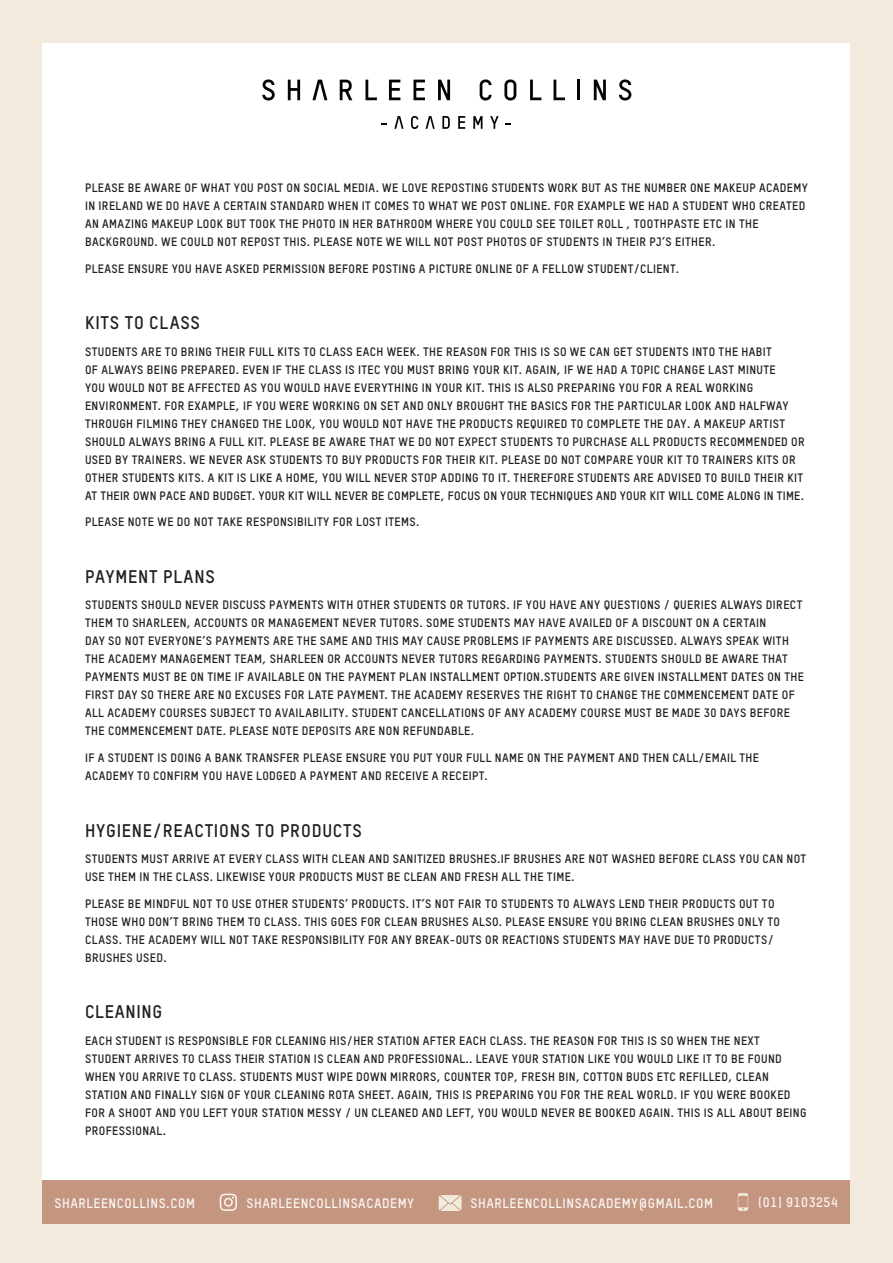
<style>
.page{position:relative;width:893px;height:1263px;background:#f3eade}
.page>*{position:absolute;margin:0;border:0;box-sizing:border-box;transform-origin:0 0}
.t1{font:700 18px "TSTARPRO";letter-spacing:.04em;color:#231f20}
.t2{font:700 13.5px "TSTARPRO";letter-spacing:.04em;color:#f8f5f2}
.t3{font:700 12px/18px "TSTARPRO";letter-spacing:.03em;color:#231f20}
</style>
<div class="page">
<div style="left:43px;top:43px;width:807px;height:1177px;background:#fff"></div>
<svg style="left:262px;top:79px;width:13px;height:22px"></svg>
<svg style="left:288px;top:80px;width:12px;height:20px"></svg>
<svg style="left:312px;top:80px;width:15px;height:20px"></svg>
<svg style="left:340px;top:80px;width:12px;height:20px"></svg>
<svg style="left:365px;top:80px;width:12px;height:20px"></svg>
<svg style="left:389px;top:80px;width:11px;height:20px"></svg>
<svg style="left:413px;top:80px;width:12px;height:20px"></svg>
<svg style="left:438px;top:80px;width:12px;height:20px"></svg>
<svg style="left:480px;top:79px;width:12px;height:21px"></svg>
<svg style="left:504px;top:79px;width:12px;height:21px"></svg>
<svg style="left:530px;top:80px;width:11px;height:20px"></svg>
<svg style="left:554px;top:80px;width:11px;height:20px"></svg>
<hr style="left:577px;top:80px;width:3px;height:20px;background:#040503">
<svg style="left:594px;top:80px;width:12px;height:20px"></svg>
<svg style="left:619px;top:79px;width:12px;height:22px"></svg>
<svg style="left:381px;top:123px;width:6px;height:2px"></svg>
<svg style="left:394px;top:116px;width:10px;height:13px"></svg>
<svg style="left:411px;top:116px;width:7px;height:13px"></svg>
<svg style="left:426px;top:116px;width:9px;height:13px"></svg>
<svg style="left:442px;top:116px;width:8px;height:13px"></svg>
<svg style="left:458px;top:116px;width:7px;height:13px"></svg>
<svg style="left:473px;top:116px;width:9px;height:13px"></svg>
<svg style="left:490px;top:116px;width:9px;height:13px"></svg>
<div style="left:43px;top:1180px;width:807px;height:44px;background:#c4957f"></div>
<svg style="left:220px;top:1193px;width:17px;height:18px"></svg>
<svg style="left:738px;top:1193px;width:10px;height:18px"></svg>
<svg style="left:439px;top:1195px;width:23px;height:16px"></svg>
<p class="t3" style="left:85px;top:179px;width:724px">PLEASE BE AWARE OF WHAT YOU POST ON SOCIAL MEDIA. WE LOVE REPOSTING STUDENTS WORK BUT AS THE NUMBER ONE MAKEUP ACADEMY IN IRELAND WE DO HAVE A CERTAIN STANDARD WHEN IT COMES TO WHAT WE POST ONLINE. FOR EXAMPLE WE HAD A STUDENT WHO CREATED AN AMAZING MAKEUP LOOK BUT TOOK THE PHOTO IN HER BATHROOM WHERE YOU COULD SEE TOILET ROLL , TOOTHPASTE ETC IN THE BACKGROUND. WE COULD NOT REPOST THIS. PLEASE NOTE WE WILL NOT POST PHOTOS OF STUDENTS IN THEIR PJ’S EITHER.</p>
<p class="t3" style="left:85px;top:259px;width:595px">PLEASE ENSURE YOU HAVE ASKED PERMISSION BEFORE POSTING A PICTURE ONLINE OF A FELLOW STUDENT/CLIENT.</p>
<p class="t1" style="left:85px;top:311px;width:117px">KITS TO CLASS</p>
<p class="t3" style="left:85px;top:342px;width:721px">STUDENTS ARE TO BRING THEIR FULL KITS TO CLASS EACH WEEK. THE REASON FOR THIS IS SO WE CAN GET STUDENTS INTO THE HABIT<br>OF ALWAYS BEING PREPARED. EVEN IF THE CLASS IS ITEC YOU MUST BRING YOUR KIT. AGAIN, IF WE HAD A TOPIC CHANGE LAST MINUTE<br>YOU WOULD NOT BE AFFECTED AS YOU WOULD HAVE EVERYTHING IN YOUR KIT. THIS IS ALSO PREPARING YOU FOR A REAL WORKING ENVIRONMENT. FOR EXAMPLE, IF YOU WERE WORKING ON SET AND ONLY BROUGHT THE BASICS FOR THE PARTICULAR LOOK AND HALFWAY THROUGH FILMING THEY CHANGED THE LOOK, YOU WOULD NOT HAVE THE PRODUCTS REQUIRED TO COMPLETE THE DAY. A MAKEUP ARTIST SHOULD ALWAYS BRING A FULL KIT. PLEASE BE AWARE THAT WE DO NOT EXPECT STUDENTS TO PURCHASE ALL PRODUCTS RECOMMENDED OR USED BY TRAINERS. WE NEVER ASK STUDENTS TO BUY PRODUCTS FOR THEIR KIT. PLEASE DO NOT COMPARE YOUR KIT TO TRAINERS KITS OR OTHER STUDENTS KITS. A KIT IS LIKE A HOME, YOU WILL NEVER STOP ADDING TO IT. THEREFORE STUDENTS ARE ADVISED TO BUILD THEIR KIT AT THEIR OWN PACE AND BUDGET. YOUR KIT WILL NEVER BE COMPLETE, FOCUS ON YOUR TECHNIQUES AND YOUR KIT WILL COME ALONG IN TIME.</p>
<p class="t3" style="left:85px;top:513px;width:336px">PLEASE NOTE WE DO NOT TAKE RESPONSIBILITY FOR LOST ITEMS.</p>
<p class="t1" style="left:85px;top:565px;width:131px">PAYMENT PLANS</p>
<p class="t3" style="left:85px;top:596px;width:720px">STUDENTS SHOULD NEVER DISCUSS PAYMENTS WITH OTHER STUDENTS OR TUTORS. IF YOU HAVE ANY QUESTIONS / QUERIES ALWAYS DIRECT THEM TO SHARLEEN, ACCOUNTS OR MANAGEMENT NEVER TUTORS. SOME STUDENTS MAY HAVE AVAILED OF A DISCOUNT ON A CERTAIN<br>DAY SO NOT EVERYONE’S PAYMENTS ARE THE SAME AND THIS MAY CAUSE PROBLEMS IF PAYMENTS ARE DISCUSSED. ALWAYS SPEAK WITH THE ACADEMY MANAGEMENT TEAM, SHARLEEN OR ACCOUNTS NEVER TUTORS REGARDING PAYMENTS. STUDENTS SHOULD BE AWARE THAT PAYMENTS MUST BE ON TIME IF AVAILABLE ON THE PAYMENT PLAN INSTALLMENT OPTION.STUDENTS ARE GIVEN INSTALLMENT DATES ON THE FIRST DAY SO THERE ARE NO EXCUSES FOR LATE PAYMENT. THE ACADEMY RESERVES THE RIGHT TO CHANGE THE COMMENCEMENT DATE OF ALL ACADEMY COURSES SUBJECT TO AVAILABILITY. STUDENT CANCELLATIONS OF ANY ACADEMY COURSE MUST BE MADE 30 DAYS BEFORE THE COMMENCEMENT DATE. PLEASE NOTE DEPOSITS ARE NON REFUNDABLE.</p>
<p class="t3" style="left:85px;top:748px;width:676px">IF A STUDENT IS DOING A BANK TRANSFER PLEASE ENSURE YOU PUT YOUR FULL NAME ON THE PAYMENT AND THEN CALL/EMAIL THE<br>ACADEMY TO CONFIRM YOU HAVE LODGED A PAYMENT AND RECEIVE A RECEIPT.</p>
<p class="t1" style="left:85px;top:819px;width:278px">HYGIENE/REACTIONS TO PRODUCTS</p>
<p class="t3" style="left:85px;top:849px;width:723px">STUDENTS MUST ARRIVE AT EVERY CLASS WITH CLEAN AND SANITIZED BRUSHES.IF BRUSHES ARE NOT WASHED BEFORE CLASS YOU CAN NOT<br>USE THEM IN THE CLASS. LIKEWISE YOUR PRODUCTS MUST BE CLEAN AND FRESH ALL THE TIME.</p>
<p class="t3" style="left:85px;top:894px;width:696px">PLEASE BE MINDFUL NOT TO USE OTHER STUDENTS’ PRODUCTS. IT’S NOT FAIR TO STUDENTS TO ALWAYS LEND THEIR PRODUCTS OUT TO THOSE WHO DON’T BRING THEM TO CLASS. THIS GOES FOR CLEAN BRUSHES ALSO. PLEASE ENSURE YOU BRING CLEAN BRUSHES ONLY TO CLASS. THE ACADEMY WILL NOT TAKE RESPONSIBILITY FOR ANY BREAK-OUTS OR REACTIONS STUDENTS MAY HAVE DUE TO PRODUCTS/ BRUSHES USED.</p>
<p class="t1" style="left:85px;top:1000px;width:79px">CLEANING</p>
<p class="t3" style="left:85px;top:1031px;width:723px">EACH STUDENT IS RESPONSIBLE FOR CLEANING HIS/HER STATION AFTER EACH CLASS. THE REASON FOR THIS IS SO WHEN THE NEXT STUDENT ARRIVES TO CLASS THEIR STATION IS CLEAN AND PROFESSIONAL.. LEAVE YOUR STATION LIKE YOU WOULD LIKE IT TO BE FOUND WHEN YOU ARRIVE TO CLASS. STUDENTS MUST WIPE DOWN MIRRORS, COUNTER TOP, FRESH BIN, COTTON BUDS ETC REFILLED, CLEAN STATION AND FINALLY SIGN OF YOUR CLEANING ROTA SHEET. AGAIN, THIS IS PREPARING YOU FOR THE REAL WORLD. IF YOU WERE BOOKED FOR A SHOOT AND YOU LEFT YOUR STATION MESSY / UN CLEANED AND LEFT, YOU WOULD NEVER BE BOOKED AGAIN. THIS IS ALL ABOUT BEING PROFESSIONAL.</p>
<p class="t2" style="left:54px;top:1194px;width:142px">SHARLEENCOLLINS.COM</p>
<p class="t2" style="left:246px;top:1194px;width:169px">SHARLEENCOLLINSACADEMY</p>
<p class="t2" style="left:470px;top:1194px;width:244px">SHARLEENCOLLINSACADEMY@GMAIL.COM</p>
<p class="t2" style="left:758px;top:1194px;width:81px">(01) 9103254</p>
</div>
